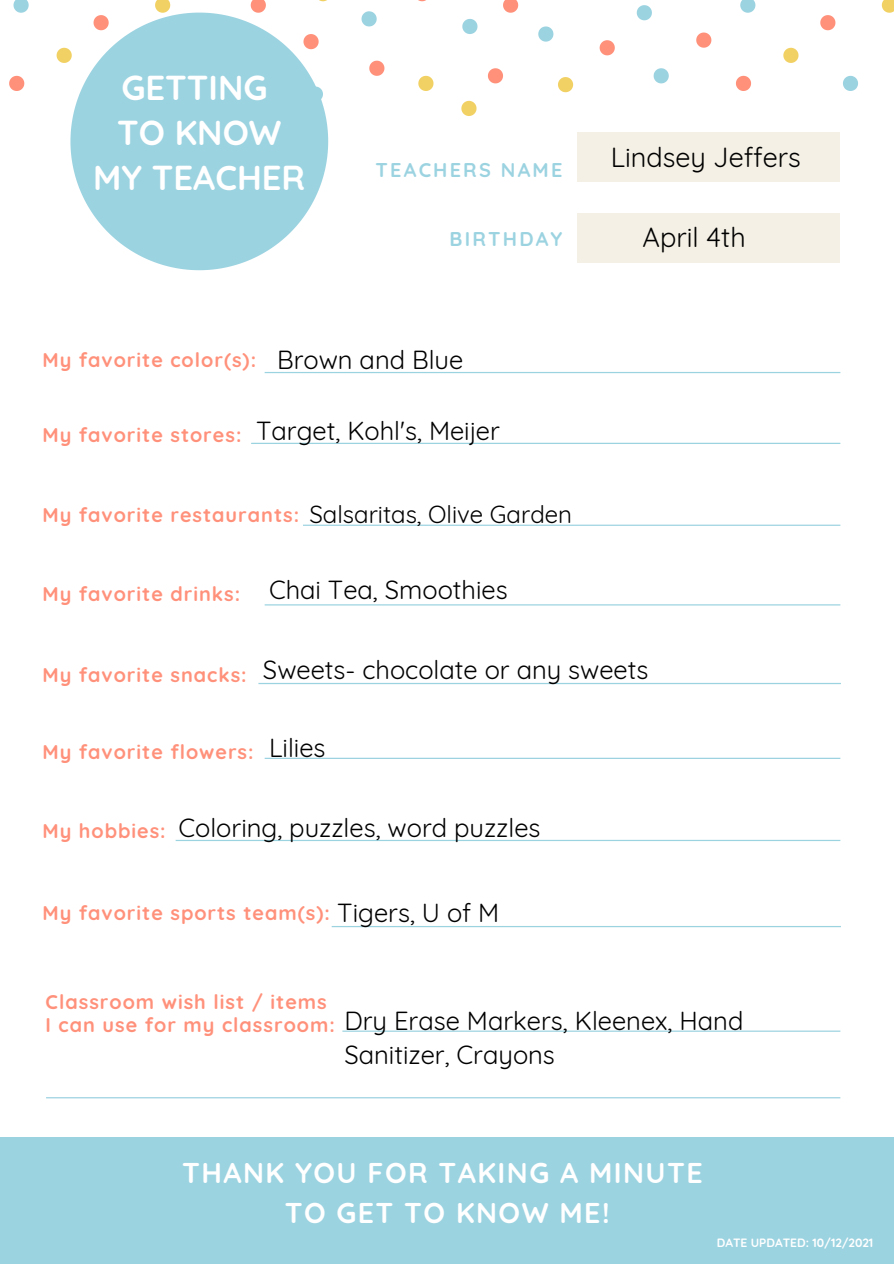
<style>
.page{position:relative;width:894px;height:1264px;background:#fff}
.page>*{position:absolute;margin:0;border:0;box-sizing:border-box;transform-origin:0 0}
.t1{font:700 34.5px/45px "Quicksand";color:#fff;text-align:center}
.t2{font:700 28.5px/39.5px "Quicksand";letter-spacing:.05em;color:#fff;text-align:center}
.t3{font:27px "Quicksand";color:#000}
.t4{font:25.5px/35px "Quicksand";color:#000}
.t5{font:24px "Quicksand";color:#000}
.t6{font:700 19.8px/22.5px "Quicksand";letter-spacing:.05em;color:#ff917b}
.t7{font:700 19.8px "Quicksand";letter-spacing:.11em;color:#9cd3e1}
.t8{font:700 12px "Quicksand";color:#fff}
</style>
<div class="page">
<svg style="left:14px;top:0;width:15px;height:13px"></svg>
<svg style="left:361px;top:11px;width:15px;height:15px"></svg>
<svg style="left:155px;top:0;width:15px;height:13px"></svg>
<svg style="left:57px;top:48px;width:13px;height:15px"></svg>
<svg style="left:418px;top:76px;width:15px;height:15px"></svg>
<svg style="left:9px;top:76px;width:15px;height:15px"></svg>
<svg style="left:251px;top:0;width:15px;height:13px"></svg>
<svg style="left:369px;top:61px;width:15px;height:15px"></svg>
<svg style="left:740px;top:0;width:15px;height:13px"></svg>
<svg style="left:843px;top:76px;width:14px;height:15px"></svg>
<svg style="left:636px;top:5px;width:15px;height:15px"></svg>
<svg style="left:653px;top:68px;width:15px;height:15px"></svg>
<svg style="left:538px;top:26px;width:15px;height:16px"></svg>
<svg style="left:462px;top:19px;width:15px;height:15px"></svg>
<svg style="left:881px;top:0;width:12px;height:13px"></svg>
<svg style="left:558px;top:77px;width:15px;height:15px"></svg>
<svg style="left:461px;top:101px;width:15px;height:15px"></svg>
<svg style="left:783px;top:48px;width:15px;height:15px"></svg>
<svg style="left:696px;top:33px;width:15px;height:15px"></svg>
<svg style="left:736px;top:76px;width:14px;height:15px"></svg>
<svg style="left:487px;top:68px;width:16px;height:15px"></svg>
<svg style="left:503px;top:0;width:15px;height:13px"></svg>
<svg style="left:820px;top:15px;width:15px;height:15px"></svg>
<svg style="left:599px;top:40px;width:15px;height:15px"></svg>
<svg style="left:70px;top:13px;width:258px;height:257px;fill:#9cd3e1"></svg>
<div style="left:0;top:1137px;width:893px;height:126px;background:#9cd3e1"></div>
<div style="left:577px;top:133px;width:263px;height:48px;background:#f4f0e5"></div>
<div style="left:577px;top:214px;width:263px;height:48px;background:#f4f0e5"></div>
<svg style="left:264px;top:372px;width:576px;height:1px"></svg>
<svg style="left:251px;top:443px;width:589px;height:1px"></svg>
<svg style="left:303px;top:524px;width:537px;height:2px"></svg>
<svg style="left:264px;top:604px;width:576px;height:1px"></svg>
<svg style="left:258px;top:683px;width:582px;height:1px"></svg>
<svg style="left:264px;top:757px;width:576px;height:2px"></svg>
<svg style="left:175px;top:839px;width:665px;height:2px"></svg>
<svg style="left:331px;top:926px;width:509px;height:1px"></svg>
<svg style="left:342px;top:1030px;width:498px;height:1px"></svg>
<svg style="left:46px;top:1097px;width:794px;height:1px"></svg>
<h1 class="t1" style="left:93px;top:65px;width:213px">GETTING<br>TO KNOW<br>MY TEACHER</h1>
<p class="t7" style="left:375px;top:157px;width:188px">TEACHERS NAME</p>
<p class="t7" style="left:449px;top:226px;width:114px">BIRTHDAY</p>
<p class="t6" style="left:42px;top:348px;width:215px">My favorite color(s):</p>
<p class="t4" style="left:277px;top:342px;width:188px">Brown and Blue</p>
<p class="t6" style="left:42px;top:423px;width:200px">My favorite stores:</p>
<p class="t4" style="left:256px;top:413px;width:245px">Target, Kohl's, Meijer</p>
<p class="t6" style="left:42px;top:503px;width:258px">My favorite restaurants:</p>
<p class="t5" style="left:309px;top:499px;width:264px">Salsaritas, Olive Garden</p>
<p class="t6" style="left:42px;top:582px;width:199px">My favorite drinks:</p>
<p class="t4" style="left:269px;top:571px;width:240px">Chai Tea, Smoothies</p>
<h3 class="t3" style="left:610px;top:140px;width:192px">Lindsey Jeffers</h3>
<h3 class="t3" style="left:642px;top:219px;width:105px">April 4th</h3>
<p class="t6" style="left:42px;top:663px;width:206px">My favorite snacks:</p>
<p class="t4" style="left:263px;top:652px;width:387px">Sweets- chocolate or any sweets</p>
<p class="t6" style="left:42px;top:740px;width:212px">My favorite flowers:</p>
<p class="t4" style="left:269px;top:730px;width:58px">Lilies</p>
<p class="t6" style="left:42px;top:819px;width:125px">My hobbies:</p>
<p class="t4" style="left:178px;top:810px;width:363px">Coloring, puzzles, word puzzles</p>
<p class="t6" style="left:42px;top:901px;width:289px">My favorite sports team(s):</p>
<p class="t4" style="left:337px;top:895px;width:163px">Tigers, U of M</p>
<p class="t6" style="left:46px;top:990px;width:291px">Classroom wish list / items<br>I can use for my classroom:</p>
<p class="t4" style="left:344px;top:1002px;width:400px">Dry Erase Markers, Kleenex, Hand<br>Sanitizer, Crayons</p>
<h2 class="t2" style="left:182px;top:1152px;width:522px">THANK YOU FOR TAKING A MINUTE<br>TO GET TO KNOW ME!</h2>
<p class="t8" style="left:716px;top:1235px;width:158px">DATE UPDATED: 10/12/2021</p>
</div>
